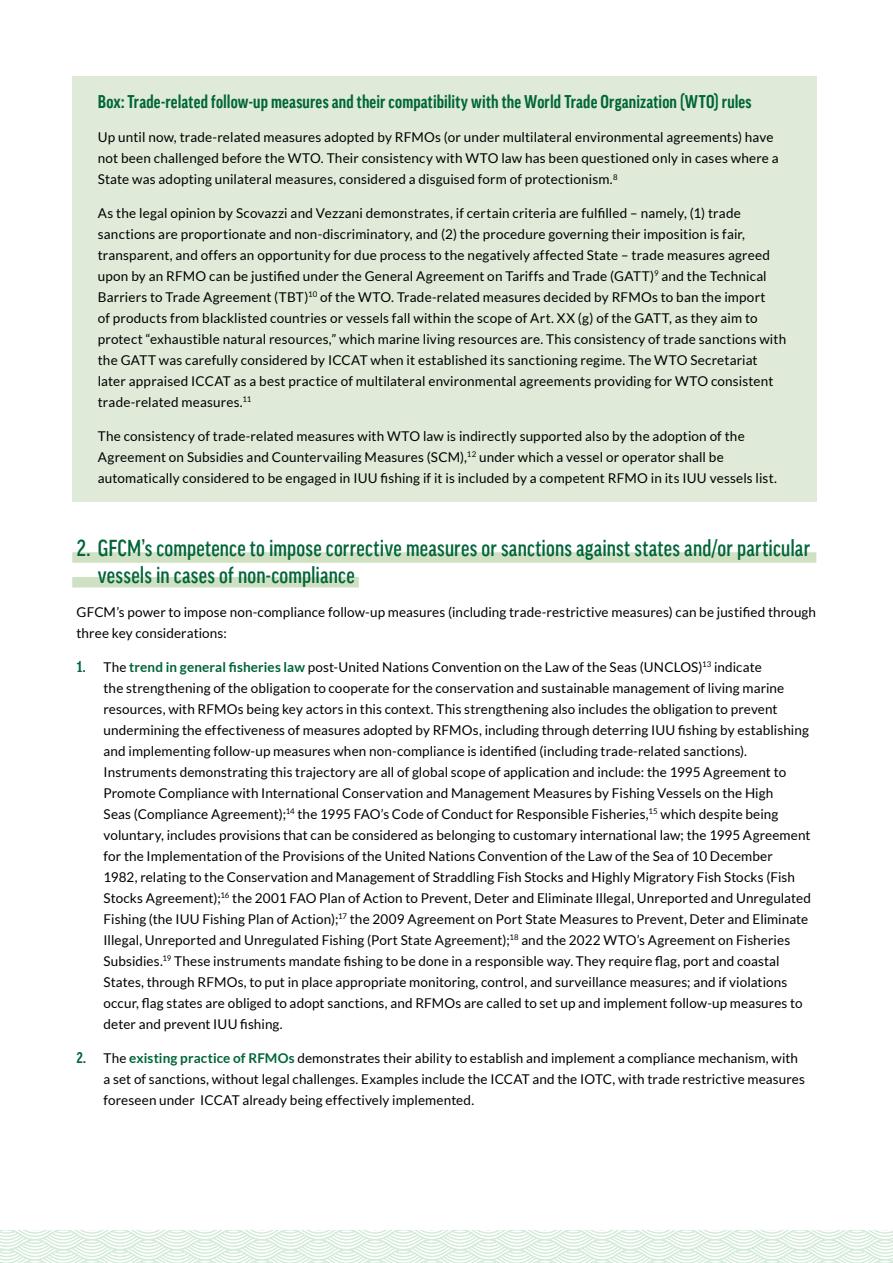
<style>
.page{position:relative;width:893px;height:1263px;background:#fff}
.page>*{position:absolute;margin:0;border:0;box-sizing:border-box;transform-origin:0 0}
.t1{font:500 22.5px/27px "FF Good Pro Cond";letter-spacing:.01em;color:#006538}
.t2{font:700 18px "FF Good Pro Cond";letter-spacing:.01em;color:#006538}
.t3{font:13.5px/21px "Lato";letter-spacing:.01em;color:#000}
.s1{font-family:"FF Good Pro Cond";font-weight:700;font-size:15px;color:#006538}
.s2{font-weight:700;color:#006538}
</style>
<div class="page">
<svg style="left:0;top:1230px;width:893px;height:33px"></svg>
<div style="left:72px;top:77px;width:744px;height:52px;background:#dfebd8"></div>
<div style="left:72px;top:114px;width:744px;height:90px;background:#dfebd8"></div>
<div style="left:72px;top:190px;width:744px;height:236px;background:#dfebd8"></div>
<div style="left:72px;top:413px;width:744px;height:89px;background:#dfebd8"></div>
<div style="left:72px;top:552px;width:744px;height:11px;background:#cfe0c3"></div>
<div style="left:72px;top:577px;width:287px;height:10px;background:#cfe0c3"></div>
<h2 class="t2" style="left:98px;top:92px;width:655px">Box: Trade‑related follow‑up measures and their compatibility with the World Trade Organization (WTO) rules</h2>
<p class="t3" style="left:98px;top:127px;width:682px">Up until now, trade‑related measures adopted by RFMOs (or under multilateral environmental agreements) have not been challenged before the WTO. Their consistency with WTO law has been questioned only in cases where a<br>State was adopting unilateral measures, considered a disguised form of protectionism.<sup>8</sup></p>
<p class="t3" style="left:98px;top:202px;width:690px">As the legal opinion by Scovazzi and Vezzani demonstrates, if certain criteria are fulfilled – namely, (1) trade sanctions are proportionate and non‑discriminatory, and (2) the procedure governing their imposition is fair, transparent, and offers an opportunity for due process to the negatively affected State – trade measures agreed upon by an RFMO can be justified under the General Agreement on Tariffs and Trade (GATT)<sup>9</sup> and the Technical Barriers to Trade Agreement (TBT)<sup>10</sup> of the WTO. Trade‑related measures decided by RFMOs to ban the import<br>of products from blacklisted countries or vessels fall within the scope of Art. XX (g) of the GATT, as they aim to protect “exhaustible natural resources,” which marine living resources are. This consistency of trade sanctions with the GATT was carefully considered by ICCAT when it established its sanctioning regime. The WTO Secretariat later appraised ICCAT as a best practice of multilateral environmental agreements providing for WTO consistent trade‑related measures.<sup>11</sup></p>
<p class="t3" style="left:98px;top:425px;width:681px">The consistency of trade‑related measures with WTO law is indirectly supported also by the adoption of the<br>Agreement on Subsidies and Countervailing Measures (SCM),<sup>12</sup> under which a vessel or operator shall be automatically considered to be engaged in IUU fishing if it is included by a competent RFMO in its IUU vessels list.</p>
<h1 class="t1" style="left:98px;top:535px;width:714px;text-indent:-21px">2. GFCM’s competence to impose corrective measures or sanctions against states and/or particular vessels in cases of non‑compliance</h1>
<p class="t3" style="left:77px;top:602px;width:741px">GFCM’s power to impose non‑compliance follow‑up measures (including trade‑restrictive measures) can be justified through three key considerations:</p>
<p class="t3" style="left:104px;top:656px;width:709px;text-indent:-27px"><span class="s1">1.</span> The <span class="s2">trend in general fisheries law</span> post‑United Nations Convention on the Law of the Seas (UNCLOS)<sup>13</sup> indicate<br>the strengthening of the obligation to cooperate for the conservation and sustainable management of living marine resources, with RFMOs being key actors in this context. This strengthening also includes the obligation to prevent undermining the effectiveness of measures adopted by RFMOs, including through deterring IUU fishing by establishing and implementing follow‑up measures when non‑compliance is identified (including trade‑related sanctions).<br>Instruments demonstrating this trajectory are all of global scope of application and include: the 1995 Agreement to Promote Compliance with International Conservation and Management Measures by Fishing Vessels on the High<br>Seas (Compliance Agreement);<sup>14</sup> the 1995 FAO’s Code of Conduct for Responsible Fisheries,<sup>15</sup> which despite being voluntary, includes provisions that can be considered as belonging to customary international law; the 1995 Agreement for the Implementation of the Provisions of the United Nations Convention of the Law of the Sea of 10 December<br>1982, relating to the Conservation and Management of Straddling Fish Stocks and Highly Migratory Fish Stocks (Fish Stocks Agreement);<sup>16</sup> the 2001 FAO Plan of Action to Prevent, Deter and Eliminate Illegal, Unreported and Unregulated Fishing (the IUU Fishing Plan of Action);<sup>17</sup> the 2009 Agreement on Port State Measures to Prevent, Deter and Eliminate Illegal, Unreported and Unregulated Fishing (Port State Agreement);<sup>18</sup> and the 2022 WTO’s Agreement on Fisheries Subsidies.<sup>19</sup> These instruments mandate fishing to be done in a responsible way. They require flag, port and coastal States, through RFMOs, to put in place appropriate monitoring, control, and surveillance measures; and if violations occur, flag states are obliged to adopt sanctions, and RFMOs are called to set up and implement follow‑up measures to deter and prevent IUU fishing.</p>
<p class="t3" style="left:104px;top:1047px;width:703px;text-indent:-27px"><span class="s1">2.</span> The <span class="s2">existing practice of RFMOs</span> demonstrates their ability to establish and implement a compliance mechanism, with a set of sanctions, without legal challenges. Examples include the ICCAT and the IOTC, with trade restrictive measures foreseen under ICCAT already being effectively implemented.</p>
</div>
